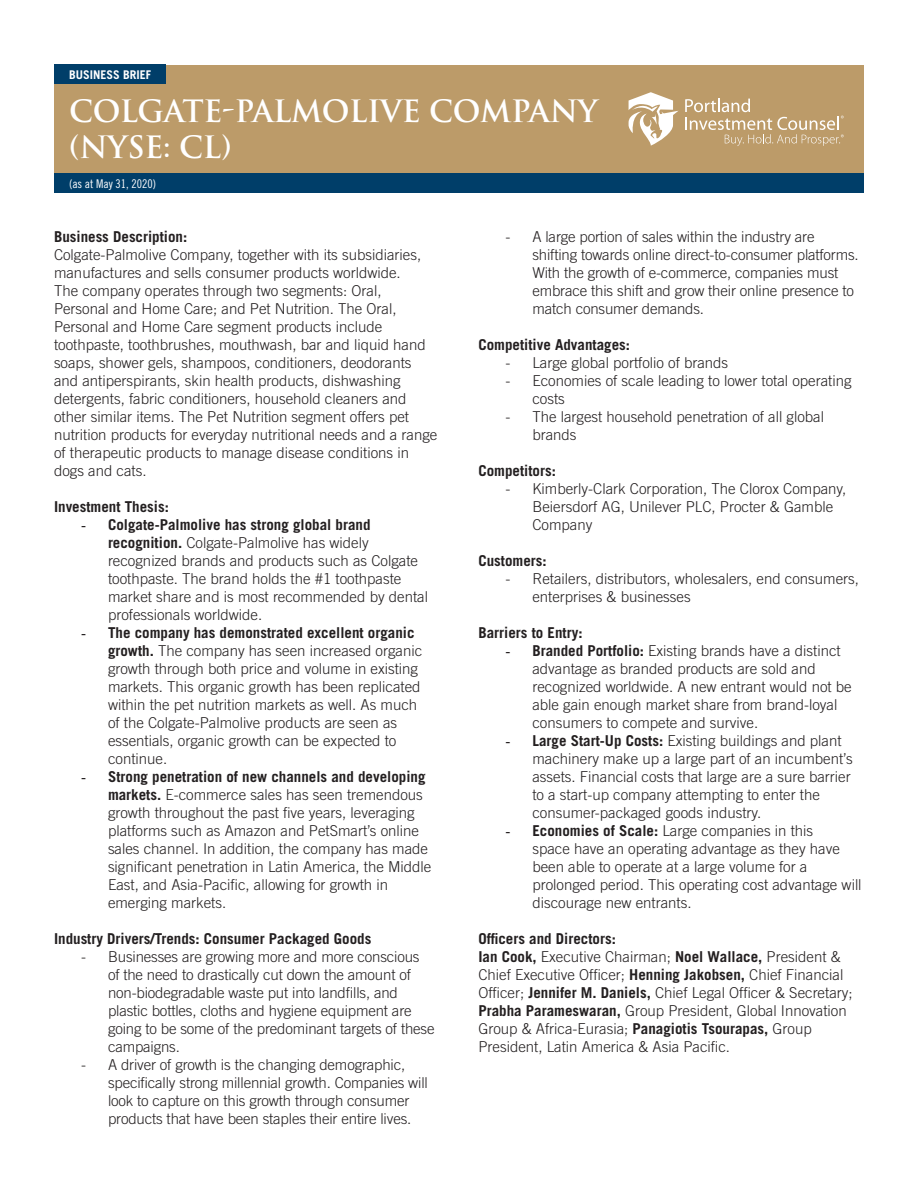
<style>
.page{position:relative;width:918px;height:1188px;background:#fff}
.page>*{position:absolute;margin:0;border:0;box-sizing:border-box;transform-origin:0 0}
.t1{font:700 30px/36px "Trajan Pro";letter-spacing:-.01em;color:#fff}
.t2{font:300 15px/18px "Trade Gothic";color:#231f20}
.t3{font:700 15px "Trade Gothic";color:#231f20}
.t4{font:12px "Trade Gothic Cond Eighteen";color:#fff}
.t5{font:700 12px "Trade Gothic";color:#fff}
.s1{font-family:"Times New Roman";font-weight:400}
.s2{font-weight:700}
</style>
<div class="page">
<div style="left:54px;top:65px;width:810px;height:109px;background:#bc9b69"></div>
<div style="left:54px;top:174px;width:810px;height:19px;background:#003e69"></div>
<div style="left:54px;top:65px;width:111px;height:19px;background:#003e69"></div>
<svg style="left:685px;top:99px;width:159px;height:47px"></svg>
<svg style="left:629px;top:92px;width:50px;height:54px"></svg>
<p class="t5" style="left:69px;top:67px;width:84px">BUSINESS BRIEF</p>
<h1 class="t1" style="left:69px;top:94px;width:530px">COLGATE-PALMOLIVE COMPANY (NYSE: CL)</h1>
<p class="t4" style="left:69px;top:176px;width:89px">(as at May 31, 2020)</p>
<p class="t3" style="left:54px;top:227px;width:135px">Business Description:</p>
<p class="t2" style="left:54px;top:245px;width:385px">Colgate-Palmolive Company, together with its subsidiaries, manufactures and sells consumer products worldwide.<br>The company operates through two segments: Oral, Personal and Home Care; and Pet Nutrition. The Oral, Personal and Home Care segment products include toothpaste, toothbrushes, mouthwash, bar and liquid hand soaps, shower gels, shampoos, conditioners, deodorants and antiperspirants, skin health products, dishwashing detergents, fabric conditioners, household cleaners and other similar items. The Pet Nutrition segment offers pet nutrition products for everyday nutritional needs and a range of therapeutic products to manage disease conditions in dogs and cats.</p>
<p class="t3" style="left:54px;top:497px;width:116px">Investment Thesis:</p>
<p class="t2" style="left:108px;top:515px;width:322px;text-indent:-27px"><span class="s1">-</span> <span class="s2">Colgate-Palmolive has strong global brand recognition.</span> Colgate-Palmolive has widely recognized brands and products such as Colgate toothpaste. The brand holds the #1 toothpaste market share and is most recommended by dental professionals worldwide.</p>
<p class="t2" style="left:108px;top:623px;width:316px;text-indent:-27px"><span class="s1">-</span> <span class="s2">The company has demonstrated excellent organic growth.</span> The company has seen increased organic growth through both price and volume in existing markets. This organic growth has been replicated within the pet nutrition markets as well. As much of the Colgate-Palmolive products are seen as essentials, organic growth can be expected to continue.</p>
<p class="t2" style="left:108px;top:767px;width:325px;text-indent:-27px"><span class="s1">-</span> <span class="s2">Strong penetration of new channels and developing markets.</span> E-commerce sales has seen tremendous growth throughout the past five years, leveraging platforms such as Amazon and PetSmart’s online sales channel. In addition, the company has made significant penetration in Latin America, the Middle East, and Asia-Pacific, allowing for growth in emerging markets.</p>
<p class="t3" style="left:54px;top:929px;width:319px">Industry Drivers/Trends: Consumer Packaged Goods</p>
<p class="t2" style="left:108px;top:947px;width:328px;text-indent:-27px">- Businesses are growing more and more conscious of the need to drastically cut down the amount of non-biodegradable waste put into landfills, and plastic bottles, cloths and hygiene equipment are going to be some of the predominant targets of these campaigns.</p>
<p class="t2" style="left:108px;top:1055px;width:321px;text-indent:-27px">- A driver of growth is the changing demographic, specifically strong millennial growth. Companies will look to capture on this growth through consumer products that have been staples their entire lives.</p>
<p class="t2" style="left:532px;top:227px;width:328px;text-indent:-27px">- A large portion of sales within the industry are shifting towards online direct-to-consumer platforms.<br>With the growth of e-commerce, companies must embrace this shift and grow their online presence to match consumer demands.</p>
<p class="t3" style="left:478px;top:335px;width:153px">Competitive Advantages:</p>
<p class="t2" style="left:505px;top:353px;width:224px">- Large global portfolio of brands</p>
<p class="t2" style="left:532px;top:371px;width:321px;text-indent:-27px">- Economies of scale leading to lower total operating costs</p>
<p class="t2" style="left:532px;top:407px;width:293px;text-indent:-27px">- The largest household penetration of all global brands</p>
<p class="t3" style="left:478px;top:461px;width:79px">Competitors:</p>
<p class="t2" style="left:532px;top:479px;width:315px;text-indent:-27px">- Kimberly-Clark Corporation, The Clorox Company,<br>Beiersdorf AG, Unilever PLC, Procter &amp; Gamble<br>Company</p>
<p class="t3" style="left:478px;top:551px;width:70px">Customers:</p>
<p class="t2" style="left:532px;top:569px;width:328px;text-indent:-27px">- Retailers, distributors, wholesalers, end consumers, enterprises &amp; businesses</p>
<p class="t3" style="left:478px;top:623px;width:106px">Barriers to Entry:</p>
<p class="t2" style="left:532px;top:641px;width:321px;text-indent:-27px"><span class="s1">-</span> <span class="s2">Branded Portfolio:</span> Existing brands have a distinct advantage as branded products are sold and recognized worldwide. A new entrant would not be able gain enough market share from brand-loyal consumers to compete and survive.</p>
<p class="t2" style="left:532px;top:731px;width:322px;text-indent:-27px"><span class="s1">-</span> <span class="s2">Large Start-Up Costs:</span> Existing buildings and plant machinery make up a large part of an incumbent’s assets. Financial costs that large are a sure barrier to a start-up company attempting to enter the consumer-packaged goods industry.</p>
<p class="t2" style="left:532px;top:821px;width:331px;text-indent:-27px"><span class="s1">-</span> <span class="s2">Economies of Scale:</span> Large companies in this<br>space have an operating advantage as they have been able to operate at a large volume for a prolonged period. This operating cost advantage will discourage new entrants.</p>
<p class="t3" style="left:478px;top:929px;width:139px">Officers and Directors:</p>
<p class="t2" style="left:478px;top:947px;width:376px"><span class="s2">Ian Cook,</span> Executive Chairman; <span class="s2">Noel Wallace,</span> President &amp; Chief Executive Officer; <span class="s2">Henning Jakobsen,</span> Chief Financial Officer; <span class="s2">Jennifer M. Daniels,</span> Chief Legal Officer &amp; Secretary; <span class="s2">Prabha Parameswaran,</span> Group President, Global Innovation Group &amp; Africa-Eurasia; <span class="s2">Panagiotis Tsourapas,</span> Group President, Latin America &amp; Asia Pacific.</p>
</div>
